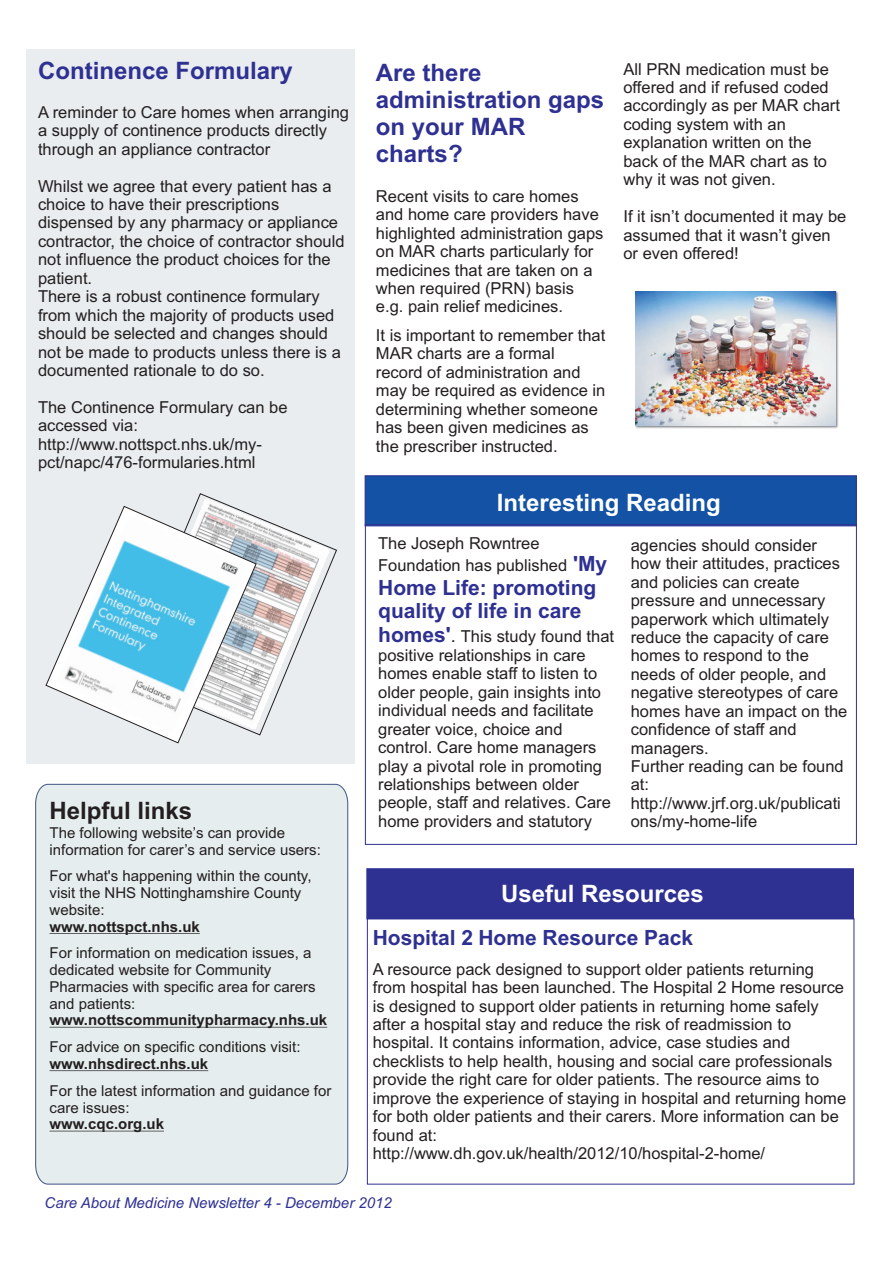
<style>
.page{position:relative;width:893px;height:1263px;background:#fff}
.page>*{position:absolute;margin:0;border:0;box-sizing:border-box;transform-origin:0 0}
.t1{font:700 24px/26.8px "Arial";color:#2e3092}
.t2{font:700 24px "Arial";color:#fff}
.t3{font:700 24px "Arial";color:#231f20}
.t4{font:700 21px/23.4px "Arial";color:#2e3092}
.t5{font:16.5px/18.5px "Arial";color:#231f20}
.t6{font:15px/16.8px "Arial";color:#231f20}
.t7{font:700 15px "Arial";color:#231f20}
.t8{font:italic 15px "Arial";color:#2e3092}
.s1{font-size:18px}
</style>
<div class="page">
<div style="left:26px;top:49px;width:329px;height:715px;background:#e9edf0"></div>
<div style="left:35px;top:783px;width:314px;height:402px;background:#e6edee"></div>
<hr style="left:49px;top:933px;width:151px;height:1px;background:#231f20">
<hr style="left:49px;top:1027px;width:278px;height:1px;background:#231f20">
<hr style="left:49px;top:1070px;width:159px;height:1px;background:#231f20">
<hr style="left:49px;top:1131px;width:115px;height:1px;background:#231f20">
<div style="left:366px;top:868px;width:487px;height:51px;background:#2e3092"></div>
<div style="left:367px;top:918px;width:487px;height:266px;border:1px solid #2e3092"></div>
<div style="left:365px;top:475px;width:491px;height:49px;background:#1352a4"></div>
<div style="left:365px;top:524px;width:491px;height:321px;border:1px solid #2e3092"></div>
<svg style="left:194px;top:493px;width:143px;height:242px"></svg>
<svg style="left:46px;top:506px;width:210px;height:237px"></svg>
<img style="left:57px;top:516px;width:188px;height:217px">
<img style="left:635px;top:292px;width:203px;height:137px">
<h1 class="t1" style="left:38px;top:60px;width:256px">Continence Formulary</h1>
<p class="t5" style="left:38px;top:104px;width:312px">A reminder to Care homes when arranging a supply of continence products directly through an appliance contractor</p>
<p class="t5" style="left:38px;top:178px;width:308px">Whilst we agree that every patient has a choice to have their prescriptions dispensed by any pharmacy or appliance contractor, the choice of contractor should not influence the product choices for the patient.<br>There is a robust continence formulary from which the majority of products used should be selected and changes should not be made to products unless there is a documented rationale to do so.</p>
<p class="t5" style="left:38px;top:399px;width:251px">The Continence Formulary can be accessed via: http://www.nottspct.nhs.uk/my&shy;pct/napc/476-formularies.html</p>
<h1 class="t3" style="left:49px;top:802px;width:144px">Helpful links</h1>
<p class="t6" style="left:49px;top:826px;width:273px">The following website’s can provide information for carer’s and service users:</p>
<p class="t6" style="left:49px;top:869px;width:263px">For what's happening within the county, visit the NHS Nottinghamshire County website:</p>
<p class="t7" style="left:49px;top:921px;width:152px">www.nottspct.nhs.uk</p>
<p class="t6" style="left:49px;top:946px;width:267px">For information on medication issues, a dedicated website for Community<br>Pharmacies with specific area for carers and patients:</p>
<p class="t7" style="left:49px;top:1015px;width:279px">www.nottscommunitypharmacy.nhs.uk</p>
<p class="t6" style="left:49px;top:1040px;width:252px">For advice on specific conditions visit:</p>
<p class="t7" style="left:49px;top:1058px;width:160px">www.nhsdirect.nhs.uk</p>
<p class="t6" style="left:49px;top:1084px;width:283px">For the latest information and guidance for care issues:</p>
<p class="t7" style="left:49px;top:1118px;width:116px">www.cqc.org.uk</p>
<h1 class="t1" style="left:376px;top:62px;width:230px">Are there administration gaps on your MAR charts?</h1>
<p class="t5" style="left:376px;top:188px;width:229px">Recent visits to care homes and home care providers have highlighted administration gaps on MAR charts particularly for medicines that are taken on a when required (PRN) basis e.g. pain relief medicines.</p>
<p class="t5" style="left:376px;top:327px;width:231px">It is important to remember that<br>MAR charts are a formal record of administration and may be required as evidence in determining whether someone has been given medicines as the prescriber instructed.</p>
<p class="t5" style="left:623px;top:61px;width:218px">All PRN medication must be offered and if refused coded accordingly as per MAR chart coding system with an explanation written on the back of the MAR chart as to why it was not given.</p>
<p class="t5" style="left:623px;top:209px;width:224px">If it isn’t documented it may be assumed that it wasn’t given or even offered!</p>
<h1 class="t2" style="left:496px;top:494px;width:226px">Interesting Reading</h1>
<p class="t5" style="left:378px;top:533px;width:190px;line-height:22.5px">The Joseph Rowntree<br>Foundation has published</p>
<p class="t5" style="left:630px;top:537px;width:218px">agencies should consider how their attitudes, practices and policies can create pressure and unnecessary paperwork which ultimately reduce the capacity of care homes to respond to the needs of older people, and negative stereotypes of care homes have an impact on the confidence of staff and managers.<br>Further reading can be found at: http://www.jrf.org.uk/publicati ons/my-home-life</p>
<p class="t4" style="left:378px;top:554px;width:230px;text-indent:195px">'My<br>Home Life: promoting quality of life in care homes'</p>
<p class="t5" style="left:378px;top:628px;width:237px;text-indent:73px"><span class="s1">.</span> This study found that positive relationships in care homes enable staff to listen to older people, gain insights into individual needs and facilitate greater voice, choice and control. Care home managers play a pivotal role in promoting relationships between older people, staff and relatives. Care home providers and statutory</p>
<h1 class="t2" style="left:501px;top:884px;width:204px">Useful Resources</h1>
<p class="t4" style="left:373px;top:928px;width:322px">Hospital 2 Home Resource Pack</p>
<p class="t5" style="left:373px;top:961px;width:475px">A resource pack designed to support older patients returning from hospital has been launched. The Hospital 2 Home resource is designed to support older patients in returning home safely after a hospital stay and reduce the risk of readmission to hospital. It contains information, advice, case studies and checklists to help health, housing and social care professionals provide the right care for older patients. The resource aims to improve the experience of staying in hospital and returning home for both older patients and their carers. More information can be found at:<br>http://www.dh.gov.uk/health/2012/10/hospital-2-home/</p>
<p class="t8" style="left:45px;top:1197px;width:349px">Care About Medicine Newsletter 4 - December 2012</p>
</div>
